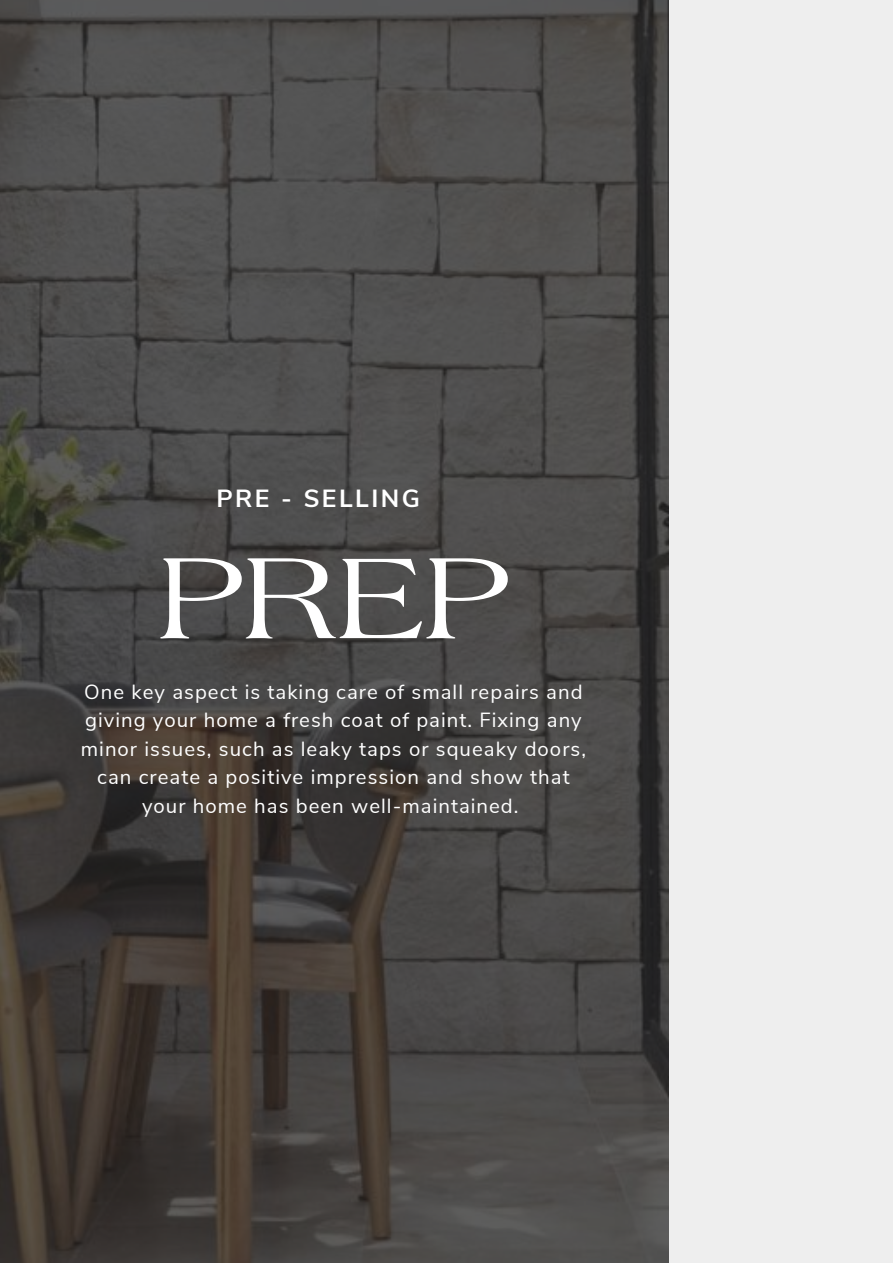
<style>
.page{position:relative;width:893px;height:1264px;background:#fff}
.page>*{position:absolute;margin:0;border:0;box-sizing:border-box;transform-origin:0 0}
.t1{font:123.75px "Laguna";color:#fff}
.t2{font:700 24.75px "Nunito Sans";letter-spacing:.1em;color:#fff}
.t3{font:20.4px/28.5px "Nunito Sans";letter-spacing:.05em;color:#fff;text-align:center}
</style>
<div class="page">
<div style="left:0;top:0;width:892px;height:1262px;background:#eee"></div>
<img style="left:0;top:0;width:668px;height:1262px">
<p class="t2" style="left:216px;top:482px;width:205px">PRE - SELLING</p>
<h1 class="t1" style="left:158px;top:548px;width:352px">PREP</h1>
<p class="t3" style="left:81px;top:678px;width:506px">One key aspect is taking care of small repairs and giving your home a fresh coat of paint. Fixing any minor issues, such as leaky taps or squeaky doors, can create a positive impression and show that your home has been well-maintained.</p>
</div>
